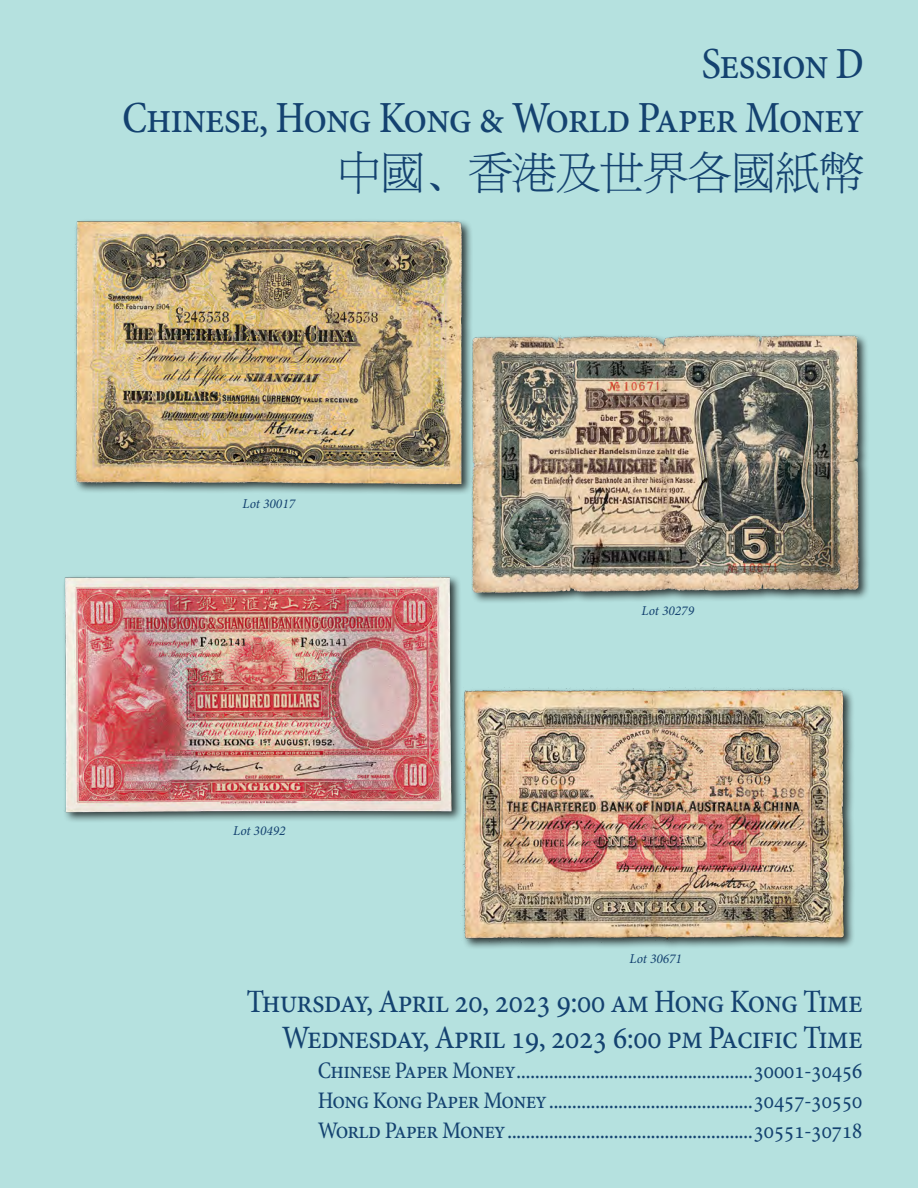
<style>
.page{position:relative;width:918px;height:1188px;background:#b5e1df}
.page>*{position:absolute;margin:0;border:0;box-sizing:border-box;transform-origin:0 0}
.t1{font:condensed 45px/54px "Minion Pro";letter-spacing:-.03em;color:#144270;text-align:right}
.t2{font:condensed 33px "Minion Pro";letter-spacing:-.025em;color:#144270}
.t3{font:condensed 24px/30px "Minion Pro";letter-spacing:-.025em;color:#144270}
.Intro_Copy_1_Col{font:italic 13.5px "Minion Pro";letter-spacing:-.005em;color:#144270}
.s1{font-family:"P Ming Li U SC800";font-stretch:normal}
</style>
<div class="page">
<div style="left:74px;top:218px;width:399px;height:278px;background:#000;opacity:.75"></div>
<img style="left:75px;top:218px;width:388px;height:268px">
<div style="left:470px;top:333px;width:401px;height:271px;background:#000;opacity:.75"></div>
<img style="left:471px;top:334px;width:389px;height:260px">
<div style="left:62px;top:575px;width:401px;height:248px;background:#000;opacity:.75"></div>
<img style="left:64px;top:577px;width:389px;height:236px">
<div style="left:461px;top:687px;width:396px;height:263px;background:#000;opacity:.75"></div>
<img style="left:460px;top:688px;width:389px;height:255px">
<p class="t1" style="left:701px;top:37px;width:164px">Session D</p>
<p class="t1" style="left:122px;top:91px;width:743px">Chinese, Hong Kong &amp; World Paper Money<span class="s1">中國、香港及世界各國紙幣</span></p>
<p class="Intro_Copy_1_Col" style="left:243px;top:495px;width:54px">Lot 30017</p>
<p class="Intro_Copy_1_Col" style="left:233px;top:821px;width:54px">Lot 30492</p>
<p class="Intro_Copy_1_Col" style="left:642px;top:602px;width:54px">Lot 30279</p>
<p class="Intro_Copy_1_Col" style="left:630px;top:949px;width:54px">Lot 30671</p>
<p class="t2" style="left:247px;top:980px;width:618px">Thursday, April 20, 2023 9:00 am Hong Kong Time</p>
<p class="t2" style="left:282px;top:1016px;width:582px">Wednesday, April 19, 2023 6:00 pm Pacific Time</p>
<p class="t3" style="left:318px;top:1056px;width:547px">Chinese Paper Money...................................................30001-30456<br>Hong Kong Paper Money</p>
<p class="t3" style="left:753px;top:1086px;width:111px">30457-30550</p>
<p class="t3" style="left:318px;top:1116px;width:547px">World Paper Money.....................................................30551-30718</p>
</div>
